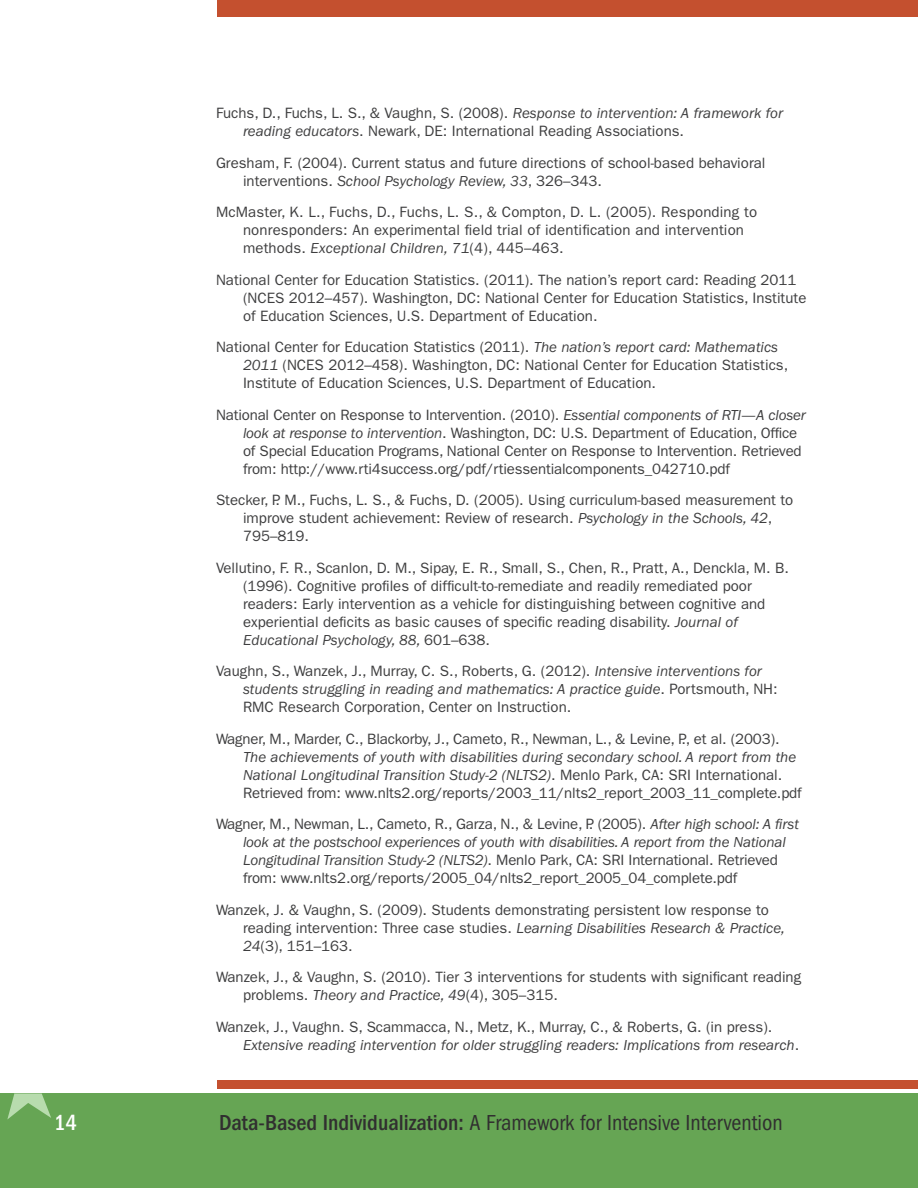
<style>
.page{position:relative;width:918px;height:1188px;background:#fff}
.page>*{position:absolute;margin:0;border:0;box-sizing:border-box;transform-origin:0 0}
.t1{font:condensed 22.5px "ITC Franklin Gothic Std";color:#312f30}
.t2{font:500 condensed 22.5px "ITC Franklin Gothic Std";color:#fff}
.References{font:15px/18px "ITC Franklin Gothic Std";color:#3e3e3f}
.References-2{font:italic 15px/18px "ITC Franklin Gothic Std";color:#3e3e3f}
.s1{font-style:italic}
.s2{font-style:normal}
.s3{font-weight:500}
</style>
<div class="page">
<div style="left:0;top:1094px;width:918px;height:94px;background:#66a554"></div>
<svg style="left:7px;top:1094px;width:44px;height:26px"></svg>
<div style="left:217px;top:1080px;width:701px;height:8px;background:#c4502f"></div>
<div style="left:217px;top:0;width:701px;height:16px;background:#c4502f"></div>
<p class="References" style="left:243px;top:104px;width:542px;text-indent:-27px">Fuchs, D., Fuchs, L. S., &amp; Vaughn, S. (2008). <span class="s1">Response to intervention: A framework for reading educators</span>. Newark, DE: International Reading Associations.</p>
<p class="References" style="left:243px;top:154px;width:524px;text-indent:-27px">Gresham, F. (2004). Current status and future directions of school-based behavioral interventions. <span class="s1">School Psychology Review, 33</span>, 326–343.</p>
<p class="References" style="left:243px;top:203px;width:516px;text-indent:-27px">McMaster, K. L., Fuchs, D., Fuchs, L. S., &amp; Compton, D. L. (2005). Responding to nonresponders: An experimental field trial of identification and intervention methods. <span class="s1">Exceptional Children, 71</span>(4), 445–463.</p>
<p class="References" style="left:243px;top:271px;width:565px;text-indent:-27px">National Center for Education Statistics. (2011). The nation’s report card: Reading 2011 (NCES 2012–457). Washington, DC: National Center for Education Statistics, Institute of Education Sciences, U.S. Department of Education.</p>
<p class="References" style="left:243px;top:338px;width:547px;text-indent:-27px">National Center for Education Statistics (2011). <span class="s1">The nation’s report card: Mathematics<br>2011</span> (NCES 2012–458). Washington, DC: National Center for Education Statistics,<br>Institute of Education Sciences, U.S. Department of Education.</p>
<p class="References" style="left:243px;top:406px;width:564px;text-indent:-27px">National Center on Response to Intervention. (2010). <span class="s1">Essential components of RTI—A closer look at response to intervention</span>. Washington, DC: U.S. Department of Education, Office of Special Education Programs, National Center on Response to Intervention. Retrieved from: http://www.rti4success.org/pdf/rtiessentialcomponents_042710.pdf</p>
<p class="References" style="left:243px;top:491px;width:552px;text-indent:-27px">Stecker, P. M., Fuchs, L. S., &amp; Fuchs, D. (2005). Using curriculum-based measurement to improve student achievement: Review of research. <span class="s1">Psychology in the Schools, 42</span>,<br>795–819.</p>
<p class="References" style="left:243px;top:559px;width:547px;text-indent:-27px">Vellutino, F. R., Scanlon, D. M., Sipay, E. R., Small, S., Chen, R., Pratt, A., Denckla, M. B. (1996). Cognitive profiles of difficult-to-remediate and readily remediated poor readers: Early intervention as a vehicle for distinguishing between cognitive and experiential deficits as basic causes of specific reading disability. <span class="s1">Journal of Educational Psychology, 88,</span> 601–638.</p>
<p class="References" style="left:243px;top:662px;width:536px;text-indent:-27px">Vaughn, S., Wanzek, J., Murray, C. S., Roberts, G. (2012). <span class="s1">Intensive interventions for students struggling in reading and mathematics: A practice guide</span>. Portsmouth, NH:<br>RMC Research Corporation, Center on Instruction.</p>
<p class="References" style="left:243px;top:730px;width:560px;text-indent:-27px">Wagner, M., Marder, C., Blackorby, J., Cameto, R., Newman, L., &amp; Levine, P., et al. (2003).<br><span class="s1">The achievements of youth with disabilities during secondary school. A report from the National Longitudinal Transition Study-2 (NLTS2)</span>. Menlo Park, CA: SRI International.<br>Retrieved from: www.nlts2.org/reports/2003_11/nlts2_report_2003_11_complete.pdf</p>
<p class="References" style="left:243px;top:815px;width:557px;text-indent:-27px">Wagner, M., Newman, L., Cameto, R., Garza, N., &amp; Levine, P. (2005). <span class="s1">After high school: A first look at the postschool experiences of youth with disabilities. A report from the National Longitudinal Transition Study-2 (NLTS2)</span>. Menlo Park, CA: SRI International. Retrieved from: www.nlts2.org/reports/2005_04/nlts2_report_2005_04_complete.pdf</p>
<p class="References" style="left:243px;top:901px;width:543px;text-indent:-27px">Wanzek, J. &amp; Vaughn, S. (2009). Students demonstrating persistent low response to reading intervention: Three case studies. <span class="s1">Learning Disabilities Research &amp; Practice,<br>24</span>(3), 151–163.</p>
<p class="References" style="left:243px;top:968px;width:560px;text-indent:-27px">Wanzek, J., &amp; Vaughn, S. (2010). Tier 3 interventions for students with significant reading problems. <span class="s1">Theory and Practice, 49</span>(4), 305–315.</p>
<p class="References-2" style="left:243px;top:1018px;width:558px;text-indent:-27px"><span class="s2">Wanzek, J., Vaughn. S, Scammacca, N., Metz, K., Murray, C., &amp; Roberts, G. (in press).<br></span>Extensive reading intervention for older struggling readers: Implications from research<span class="s2">.</span></p>
<h1 class="t2" style="left:54px;top:1110px;width:24px">14</h1>
<h1 class="t1" style="left:219px;top:1110px;width:565px"><span class="s3">Data-Based Individualization:</span> A Framework for Intensive Intervention</h1>
</div>
